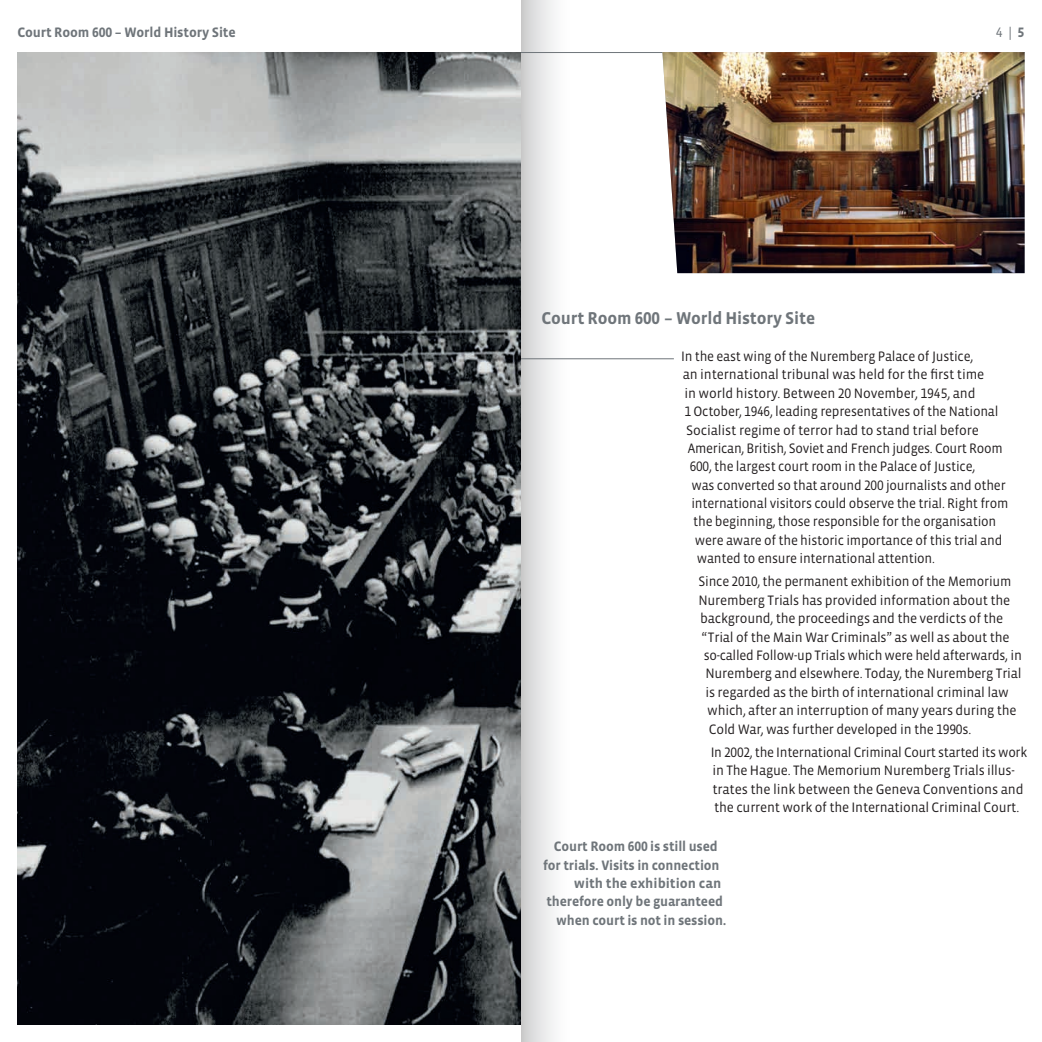
<style>
.page{position:relative;width:1042px;height:1042px;background:#fff}
.page>*{position:absolute;margin:0;border:0;box-sizing:border-box;transform-origin:0 0}
.t1{font:700 17.5px "Vista Sans OT";letter-spacing:-.01em;color:#6f757a}
.t2{font:14px/18.4px "Vista Sans OT";letter-spacing:-.015em;color:#231f20;scale:.95 1}
.t3{font:14px "Vista Sans OT";letter-spacing:-.015em;color:#231f20}
.t4{font:700 14px "Vista Sans OT";letter-spacing:-.01em;color:#6f757a}
.t5{font:14px "Vista Sans OT";color:#6f757a}
.s1{font-weight:700}
</style>
<div class="page">
<img style="left:17px;top:52px;width:504px;height:972px">
<div style="left:521px;top:0;width:49px;height:1042px;background:linear-gradient(to right,#cfd0d0,#fff)"></div>
<hr style="left:521px;top:358px;width:153px;height:1px;background:#6f757a">
<hr style="left:521px;top:52px;width:503px;height:1px;background:#6f757a">
<img style="left:662px;top:52px;width:362px;height:221px">
<p class="t4" style="left:17px;top:25px;width:220px">Court Room 600 – World History Site</p>
<p class="t1" style="left:541px;top:309px;width:275px">Court Room 600 – World History Site</p>
<p class="t5" style="left:996px;top:25px;width:30px">4 | <span class="s1">5</span></p>
<p class="t2" style="left:681px;top:347px;width:309px">In the east wing of the Nuremberg Palace of Justice,</p>
<p class="t3" style="left:683px;top:367px;width:303px">an international tribunal was held for the first time</p>
<p class="t3" style="left:684px;top:386px;width:293px">in world history. Between 20 November, 1945, and</p>
<p class="t2" style="left:684px;top:402px;width:332px">1 October, 1946, leading representatives of the National</p>
<p class="t3" style="left:686px;top:422px;width:294px">Socialist regime of terror had to stand trial before</p>
<p class="t2" style="left:688px;top:439px;width:333px">American, British, Soviet and French judges. Court Room</p>
<p class="t2" style="left:690px;top:458px;width:302px">600, the largest court room in the Palace of Justice,</p>
<p class="t2" style="left:691px;top:476px;width:332px">was converted so that around 200 journalists and other</p>
<p class="t2" style="left:691px;top:494px;width:335px">international visitors could observe the trial. Right from</p>
<p class="t2" style="left:693px;top:513px;width:320px">the beginning, those responsible for the organisation</p>
<p class="t2" style="left:695px;top:531px;width:325px">were aware of the historic importance of this trial and</p>
<p class="t2" style="left:697px;top:549px;width:252px">wanted to ensure international attention.</p>
<p class="t2" style="left:698px;top:573px;width:331px">Since 2010, the permanent exhibition of the Memorium</p>
<p class="t3" style="left:698px;top:593px;width:313px">Nuremberg Trials has provided information about the</p>
<p class="t3" style="left:700px;top:611px;width:305px">background, the proceedings and the verdicts of the</p>
<p class="t3" style="left:702px;top:630px;width:309px">“Trial of the Main War Criminals” as well as about the</p>
<p class="t2" style="left:704px;top:646px;width:336px">so-called Follow-up Trials which were held afterwards, in</p>
<p class="t3" style="left:705px;top:666px;width:318px">Nuremberg and elsewhere. Today, the Nuremberg Trial</p>
<p class="t3" style="left:705px;top:685px;width:305px">is regarded as the birth of international criminal law</p>
<p class="t3" style="left:707px;top:703px;width:311px">which, after an interruption of many years during the</p>
<p class="t3" style="left:709px;top:721px;width:264px">Cold War, was further developed in the 1990s.</p>
<p class="t2" style="left:711px;top:743px;width:335px">In 2002, the International Criminal Court started its work in The Hague. The Memorium Nuremberg Trials illus&shy;trates the link between the Geneva Conventions and the current work of the International Criminal Court.</p>
<p class="t4" style="left:554px;top:839px;width:165px">Court Room 600 is still used</p>
<p class="t4" style="left:543px;top:857px;width:178px">for trials. Visits in connection</p>
<p class="t4" style="left:574px;top:876px;width:149px">with the exhibition can</p>
<p class="t4" style="left:546px;top:894px;width:178px">therefore only be guaranteed</p>
<p class="t4" style="left:556px;top:913px;width:172px">when court is not in session.</p>
</div>
